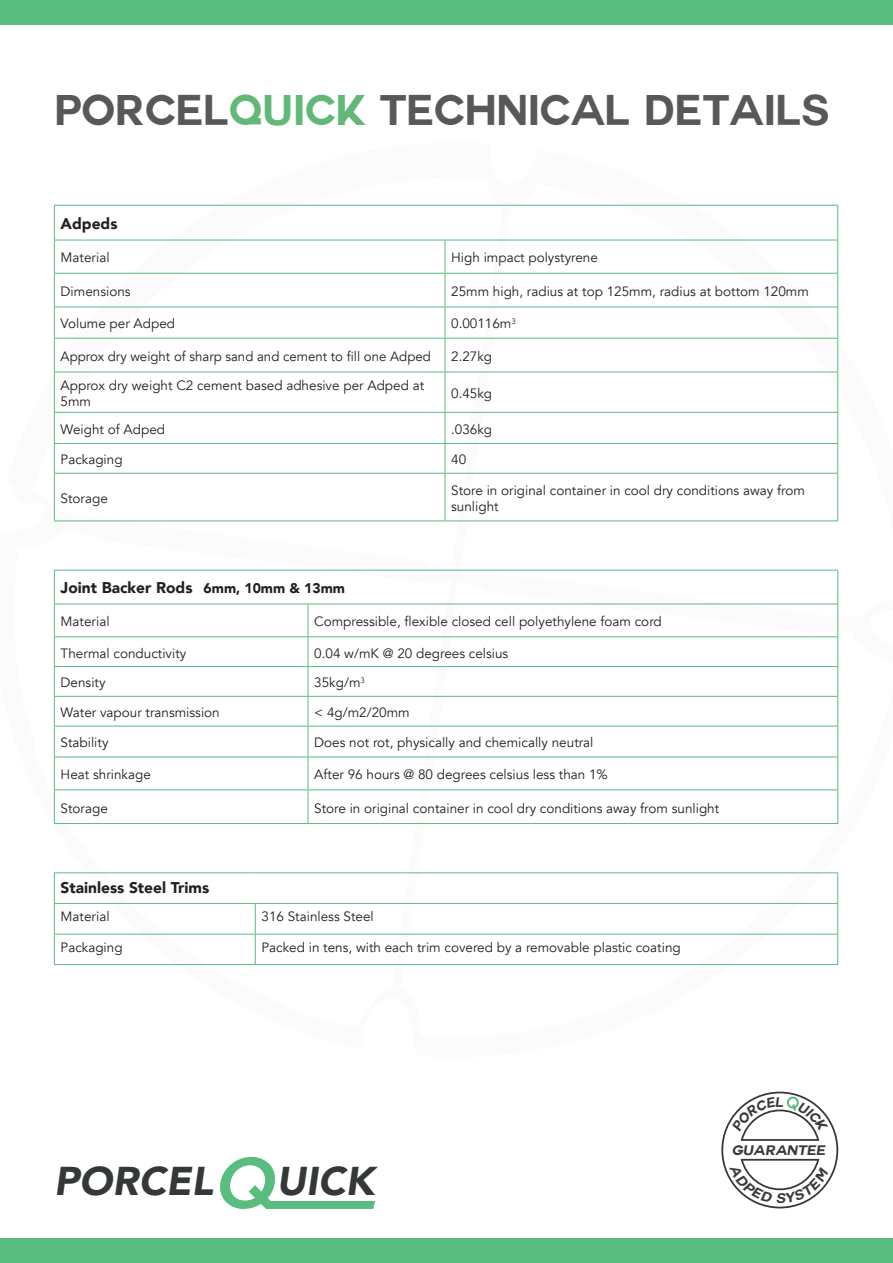
<style>
.page{position:relative;width:893px;height:1263px;background:#fff}
.page>*{position:absolute;margin:0;border:0;box-sizing:border-box;transform-origin:0 0}
.t1{font:700 42px "Couture";color:#57585a}
.t2{font:italic 900 40.05px "Avenir";color:#343839}
.t3{font:900 15.6px "Avenir";color:#231f20}
.t4{font:13.5px/16.2px "Avenir";color:#231f20}
.t5{font:italic 700 13.5px "Couture";color:#383839;scale:1.06 1}
.t6{font:italic 700 13.5px "Couture";color:#383839}
.s1{color:#62b876}
.s2{font-size:13.95px}
</style>
<div class="page">
<img style="left:53px;top:204px;width:786px;height:951px">
<svg style="left:220px;top:1157px;width:155px;height:52px"></svg>
<div style="left:721px;top:1091px;width:117px;height:117px;border:2px solid #383839;border-radius:50%"></div>
<div style="left:0;top:1238px;width:893px;height:25px;background:#58bd7f"></div>
<div style="left:0;top:0;width:893px;height:25px;background:#58bd7f"></div>
<hr style="left:54px;top:205px;width:391px;height:1px;background:#58bd7f">
<hr style="left:54px;top:206px;width:1px;height:34px;background:#58bd7f">
<hr style="left:445px;top:205px;width:393px;height:1px;background:#58bd7f">
<hr style="left:837px;top:206px;width:1px;height:34px;background:#58bd7f">
<hr style="left:54px;top:240px;width:391px;height:1px;background:#58bd7f">
<hr style="left:54px;top:240px;width:1px;height:33px;background:#58bd7f">
<hr style="left:445px;top:240px;width:393px;height:1px;background:#58bd7f">
<hr style="left:445px;top:240px;width:1px;height:33px;background:#58bd7f">
<hr style="left:837px;top:240px;width:1px;height:33px;background:#58bd7f">
<hr style="left:54px;top:273px;width:391px;height:1px;background:#58bd7f">
<hr style="left:54px;top:274px;width:1px;height:33px;background:#58bd7f">
<hr style="left:445px;top:273px;width:393px;height:1px;background:#58bd7f">
<hr style="left:445px;top:274px;width:1px;height:33px;background:#58bd7f">
<hr style="left:837px;top:274px;width:1px;height:33px;background:#58bd7f">
<hr style="left:54px;top:307px;width:391px;height:1px;background:#58bd7f">
<hr style="left:54px;top:307px;width:1px;height:31px;background:#58bd7f">
<hr style="left:445px;top:307px;width:393px;height:1px;background:#58bd7f">
<hr style="left:445px;top:307px;width:1px;height:31px;background:#58bd7f">
<hr style="left:837px;top:307px;width:1px;height:31px;background:#58bd7f">
<hr style="left:54px;top:338px;width:391px;height:1px;background:#58bd7f">
<hr style="left:54px;top:339px;width:1px;height:33px;background:#58bd7f">
<hr style="left:445px;top:338px;width:393px;height:1px;background:#58bd7f">
<hr style="left:445px;top:339px;width:1px;height:33px;background:#58bd7f">
<hr style="left:837px;top:339px;width:1px;height:33px;background:#58bd7f">
<hr style="left:54px;top:372px;width:391px;height:1px;background:#58bd7f">
<hr style="left:54px;top:372px;width:1px;height:40px;background:#58bd7f">
<hr style="left:445px;top:372px;width:393px;height:1px;background:#58bd7f">
<hr style="left:445px;top:372px;width:1px;height:40px;background:#58bd7f">
<hr style="left:837px;top:372px;width:1px;height:40px;background:#58bd7f">
<hr style="left:54px;top:412px;width:391px;height:1px;background:#58bd7f">
<hr style="left:54px;top:413px;width:1px;height:30px;background:#58bd7f">
<hr style="left:445px;top:412px;width:393px;height:1px;background:#58bd7f">
<hr style="left:445px;top:413px;width:1px;height:30px;background:#58bd7f">
<hr style="left:837px;top:413px;width:1px;height:30px;background:#58bd7f">
<hr style="left:54px;top:443px;width:391px;height:1px;background:#58bd7f">
<svg style="left:54px;top:444px;width:1px;height:29px"></svg>
<hr style="left:445px;top:443px;width:393px;height:1px;background:#58bd7f">
<svg style="left:445px;top:444px;width:1px;height:29px"></svg>
<svg style="left:837px;top:444px;width:1px;height:29px"></svg>
<hr style="left:54px;top:473px;width:391px;height:1px;background:#58bd7f">
<hr style="left:54px;top:474px;width:1px;height:46px;background:#58bd7f">
<hr style="left:445px;top:473px;width:393px;height:1px;background:#58bd7f">
<hr style="left:445px;top:474px;width:1px;height:46px;background:#58bd7f">
<hr style="left:837px;top:474px;width:1px;height:46px;background:#58bd7f">
<hr style="left:54px;top:520px;width:391px;height:1px;background:#58bd7f">
<hr style="left:445px;top:520px;width:393px;height:1px;background:#58bd7f">
<hr style="left:54px;top:570px;width:254px;height:1px;background:#58bd7f">
<hr style="left:54px;top:570px;width:1px;height:34px;background:#58bd7f">
<hr style="left:308px;top:570px;width:530px;height:1px;background:#58bd7f">
<hr style="left:837px;top:570px;width:1px;height:34px;background:#58bd7f">
<hr style="left:54px;top:604px;width:254px;height:1px;background:#58bd7f">
<hr style="left:54px;top:604px;width:1px;height:32px;background:#58bd7f">
<hr style="left:308px;top:604px;width:530px;height:1px;background:#58bd7f">
<hr style="left:308px;top:604px;width:1px;height:32px;background:#58bd7f">
<hr style="left:837px;top:604px;width:1px;height:32px;background:#58bd7f">
<hr style="left:54px;top:636px;width:254px;height:1px;background:#58bd7f">
<hr style="left:308px;top:636px;width:530px;height:1px;background:#58bd7f">
<hr style="left:54px;top:666px;width:254px;height:1px;background:#58bd7f">
<hr style="left:308px;top:666px;width:530px;height:1px;background:#58bd7f">
<hr style="left:54px;top:696px;width:254px;height:1px;background:#58bd7f">
<svg style="left:54px;top:637px;width:1px;height:89px"></svg>
<hr style="left:308px;top:696px;width:530px;height:1px;background:#58bd7f">
<svg style="left:308px;top:637px;width:1px;height:89px"></svg>
<svg style="left:837px;top:637px;width:1px;height:89px"></svg>
<hr style="left:54px;top:726px;width:254px;height:1px;background:#58bd7f">
<hr style="left:54px;top:726px;width:1px;height:30px;background:#58bd7f">
<hr style="left:308px;top:726px;width:530px;height:1px;background:#58bd7f">
<hr style="left:308px;top:726px;width:1px;height:30px;background:#58bd7f">
<hr style="left:837px;top:726px;width:1px;height:30px;background:#58bd7f">
<hr style="left:54px;top:756px;width:254px;height:1px;background:#58bd7f">
<hr style="left:54px;top:757px;width:1px;height:32px;background:#58bd7f">
<hr style="left:308px;top:756px;width:530px;height:1px;background:#58bd7f">
<hr style="left:308px;top:757px;width:1px;height:32px;background:#58bd7f">
<hr style="left:837px;top:757px;width:1px;height:32px;background:#58bd7f">
<hr style="left:54px;top:789px;width:254px;height:1px;background:#58bd7f">
<hr style="left:54px;top:790px;width:1px;height:33px;background:#58bd7f">
<hr style="left:308px;top:789px;width:530px;height:1px;background:#58bd7f">
<hr style="left:308px;top:790px;width:1px;height:33px;background:#58bd7f">
<hr style="left:837px;top:790px;width:1px;height:33px;background:#58bd7f">
<hr style="left:54px;top:823px;width:254px;height:1px;background:#58bd7f">
<hr style="left:308px;top:823px;width:530px;height:1px;background:#58bd7f">
<hr style="left:54px;top:872px;width:201px;height:1px;background:#58bd7f">
<hr style="left:54px;top:873px;width:1px;height:30px;background:#58bd7f">
<hr style="left:255px;top:872px;width:583px;height:1px;background:#58bd7f">
<hr style="left:837px;top:873px;width:1px;height:30px;background:#58bd7f">
<hr style="left:54px;top:903px;width:201px;height:1px;background:#58bd7f">
<hr style="left:54px;top:904px;width:1px;height:30px;background:#58bd7f">
<hr style="left:255px;top:903px;width:583px;height:1px;background:#58bd7f">
<hr style="left:255px;top:904px;width:1px;height:30px;background:#58bd7f">
<hr style="left:837px;top:904px;width:1px;height:30px;background:#58bd7f">
<hr style="left:54px;top:934px;width:201px;height:1px;background:#58bd7f">
<hr style="left:54px;top:934px;width:1px;height:30px;background:#58bd7f">
<hr style="left:255px;top:934px;width:583px;height:1px;background:#58bd7f">
<hr style="left:255px;top:934px;width:1px;height:30px;background:#58bd7f">
<hr style="left:837px;top:934px;width:1px;height:30px;background:#58bd7f">
<hr style="left:54px;top:964px;width:201px;height:1px;background:#58bd7f">
<hr style="left:255px;top:964px;width:583px;height:1px;background:#58bd7f">
<svg style="left:732px;top:1095px;width:96px;height:47px"></svg>
<svg style="left:729px;top:1158px;width:100px;height:45px"></svg>
<p class="t1" style="left:54px;top:91px;width:776px">PORCEL<span class="s1">QUICK</span> TECHNICAL DETAILS</p>
<p class="t3" style="left:61px;top:211px;width:58px">Adpeds</p>
<p class="t4" style="left:61px;top:250px;width:50px">Material</p>
<p class="t4" style="left:451px;top:250px;width:148px">High impact polystyrene</p>
<p class="t4" style="left:61px;top:283px;width:72px">Dimensions</p>
<p class="t4" style="left:451px;top:283px;width:359px">25mm high, radius at top 125mm, radius at bottom 120mm</p>
<p class="t4" style="left:61px;top:316px;width:116px">Volume per Adped</p>
<p class="t4" style="left:451px;top:316px;width:66px">0.00116m<sup>3</sup></p>
<p class="t4" style="left:61px;top:348px;width:372px">Approx dry weight of sharp sand and cement to fill one Adped</p>
<p class="t4" style="left:451px;top:348px;width:43px">2.27kg</p>
<p class="t4" style="left:61px;top:377px;width:365px">Approx dry weight C2 cement based adhesive per Adped at<br>5mm</p>
<p class="t4" style="left:451px;top:385px;width:43px">0.45kg</p>
<p class="t4" style="left:61px;top:421px;width:106px">Weight of Adped</p>
<p class="t4" style="left:451px;top:421px;width:43px">.036kg</p>
<p class="t4" style="left:61px;top:452px;width:64px">Packaging</p>
<p class="t4" style="left:451px;top:452px;width:17px">40</p>
<p class="t4" style="left:61px;top:490px;width:49px">Storage</p>
<p class="t4" style="left:451px;top:482px;width:355px">Store in original container in cool dry conditions away from sunlight</p>
<p class="t3" style="left:61px;top:574px;width:286px">Joint Backer Rods <span class="s2">6mm, 10mm &amp; 13mm</span></p>
<p class="t4" style="left:61px;top:614px;width:50px">Material</p>
<p class="t4" style="left:314px;top:614px;width:349px">Compressible, flexible closed cell polyethylene foam cord</p>
<p class="t4" style="left:61px;top:645px;width:127px">Thermal conductivity</p>
<p class="t4" style="left:314px;top:645px;width:196px">0.04 w/mK @ 20 degrees celsius</p>
<p class="t4" style="left:61px;top:675px;width:46px">Density</p>
<p class="t4" style="left:314px;top:675px;width:52px">35kg/m<sup>3</sup></p>
<p class="t4" style="left:61px;top:704px;width:161px">Water vapour transmission</p>
<p class="t4" style="left:314px;top:704px;width:97px">&lt; 4g/m2/20mm</p>
<p class="t4" style="left:61px;top:735px;width:49px">Stability</p>
<p class="t4" style="left:314px;top:735px;width:281px">Does not rot, physically and chemically neutral</p>
<p class="t4" style="left:61px;top:767px;width:92px">Heat shrinkage</p>
<p class="t4" style="left:314px;top:767px;width:295px">After 96 hours @ 80 degrees celsius less than 1%</p>
<p class="t4" style="left:61px;top:800px;width:49px">Storage</p>
<p class="t4" style="left:314px;top:800px;width:406px">Store in original container in cool dry conditions away from sunlight</p>
<p class="t3" style="left:61px;top:874px;width:150px">Stainless Steel Trims</p>
<p class="t4" style="left:61px;top:909px;width:50px">Material</p>
<p class="t4" style="left:261px;top:909px;width:114px">316 Stainless Steel</p>
<p class="t4" style="left:61px;top:939px;width:64px">Packaging</p>
<p class="t4" style="left:261px;top:939px;width:421px">Packed in tens, with each trim covered by a removable plastic coating</p>
<p class="t2" style="left:54px;top:1148px;width:161px">PORCEL</p>
<p class="t2" style="left:276px;top:1148px;width:99px">UICK</p>
<p class="t6" style="left:776px;top:1095px;width:10px">L</p>
<p class="t5" style="left:732px;top:1144px;width:90px">GUARANTEE</p>
</div>
